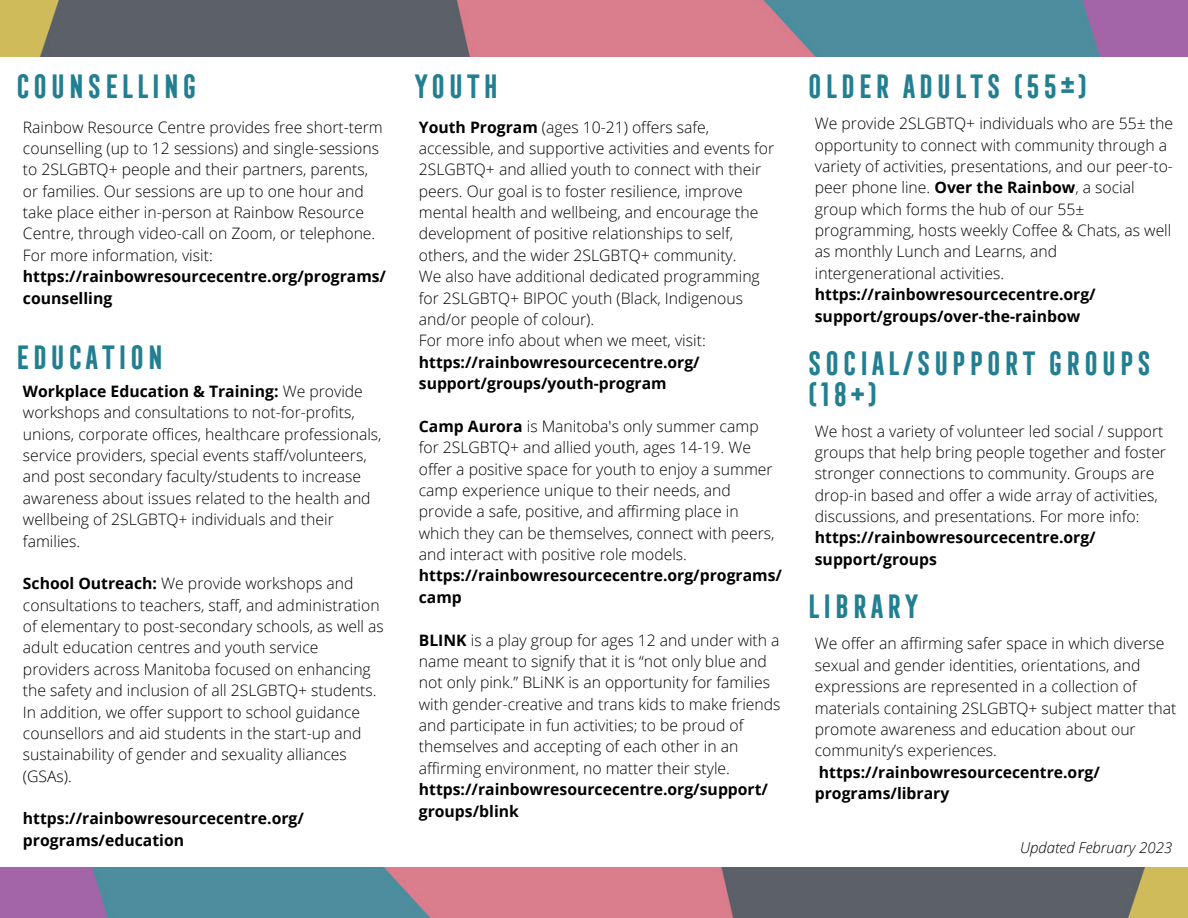
<style>
.page{position:relative;width:1188px;height:918px;background:#fff}
.page>*{position:absolute;margin:0;border:0;box-sizing:border-box;transform-origin:0 0}
.t1{font:700 31.05px/30.3px "Frontage Condensed";color:#227f91}
.t2{font:300 15.75px/21.3px "Open Sans";color:#000}
.t3{font:700 15.75px/21.3px "Open Sans";color:#000}
.t4{font:italic 300 15px "Open Sans";color:#000}
.s1{font-weight:700}
</style>
<div class="page">
<img style="left:0;top:0;width:1188px;height:56px">
<img style="left:0;top:868px;width:1188px;height:50px">
<h1 class="t1" style="left:13px;top:72px;width:186px">COUNSELLING</h1>
<h1 class="t1" style="left:412px;top:72px;width:89px">YOUTH</h1>
<p class="t2" style="left:23px;top:116px;width:361px">Rainbow Resource Centre provides free short-term counselling (up to 12 sessions) and single-sessions to 2SLGBTQ+ people and their partners, parents, or families. Our sessions are up to one hour and take place either in-person at Rainbow Resource Centre, through video-call on Zoom, or telephone.<br>For more information, visit:</p>
<p class="t3" style="left:23px;top:265px;width:365px">https://rainbowresourcecentre.org/programs/ counselling</p>
<h1 class="t1" style="left:13px;top:343px;width:152px">EDUCATION</h1>
<p class="t2" style="left:23px;top:380px;width:360px"><span class="s1">Workplace Education &amp; Training:</span> We provide workshops and consultations to not-for-profits, unions, corporate offices, healthcare professionals, service providers, special events staff/volunteers, and post secondary faculty/students to increase awareness about issues related to the health and wellbeing of 2SLGBTQ+ individuals and their families.</p>
<p class="t2" style="left:23px;top:572px;width:362px"><span class="s1">School Outreach:</span> We provide workshops and consultations to teachers, staff, and administration of elementary to post-secondary schools, as well as adult education centres and youth service providers across Manitoba focused on enhancing the safety and inclusion of all 2SLGBTQ+ students.<br>In addition, we offer support to school guidance counsellors and aid students in the start-up and sustainability of gender and sexuality alliances (GSAs).</p>
<p class="t3" style="left:23px;top:808px;width:282px">https://rainbowresourcecentre.org/ programs/education</p>
<p class="t2" style="left:419px;top:116px;width:357px"><span class="s1">Youth Program</span> (ages 10-21) offers safe, accessible, and supportive activities and events for 2SLGBTQ+ and allied youth to connect with their peers. Our goal is to foster resilience, improve mental health and wellbeing, and encourage the development of positive relationships to self, others, and the wider 2SLGBTQ+ community.<br>We also have additional dedicated programming for 2SLGBTQ+ BIPOC youth (Black, Indigenous and/or people of colour).<br>For more info about when we meet, visit:</p>
<p class="t3" style="left:419px;top:351px;width:282px">https://rainbowresourcecentre.org/ support/groups/youth-program</p>
<p class="t2" style="left:419px;top:415px;width:357px"><span class="s1">Camp Aurora</span> is Manitoba's only summer camp for 2SLGBTQ+ and allied youth, ages 14-19. We offer a positive space for youth to enjoy a summer camp experience unique to their needs, and provide a safe, positive, and affirming place in which they can be themselves, connect with peers, and interact with positive role models.</p>
<p class="t3" style="left:419px;top:565px;width:365px">https://rainbowresourcecentre.org/programs/ camp</p>
<p class="t2" style="left:419px;top:629px;width:363px"><span class="s1">BLINK</span> is a play group for ages 12 and under with a name meant to signify that it is “not only blue and not only pink.” BLiNK is an opportunity for families with gender-creative and trans kids to make friends and participate in fun activities; to be proud of themselves and accepting of each other in an affirming environment, no matter their style.</p>
<p class="t3" style="left:419px;top:778px;width:351px">https://rainbowresourcecentre.org/support/ groups/blink</p>
<h1 class="t1" style="left:805px;top:72px;width:284px">OLDER ADULTS (55±)</h1>
<p class="t2" style="left:815px;top:112px;width:360px">We provide 2SLGBTQ+ individuals who are 55± the opportunity to connect with community through a variety of activities, presentations, and our peer-to&shy;peer phone line. <span class="s1">Over the Rainbow</span>, a social group which forms the hub of our 55± programming, hosts weekly Coffee &amp; Chats, as well as monthly Lunch and Learns, and intergenerational activities.</p>
<p class="t3" style="left:815px;top:283px;width:282px">https://rainbowresourcecentre.org/ support/groups/over-the-rainbow</p>
<h1 class="t1" style="left:805px;top:349px;width:348px">SOCIAL/SUPPORT GROUPS (18+)</h1>
<p class="t2" style="left:815px;top:420px;width:353px">We host a variety of volunteer led social / support groups that help bring people together and foster stronger connections to community. Groups are drop-in based and offer a wide array of activities, discussions, and presentations. For more info:</p>
<p class="t3" style="left:815px;top:527px;width:282px">https://rainbowresourcecentre.org/ support/groups</p>
<h1 class="t1" style="left:805px;top:593px;width:115px">LIBRARY</h1>
<p class="t2" style="left:815px;top:633px;width:363px">We offer an affirming safer space in which diverse sexual and gender identities, orientations, and expressions are represented in a collection of materials containing 2SLGBTQ+ subject matter that promote awareness and education about our community’s experiences.</p>
<p class="t3" style="left:815px;top:761px;width:287px">https://rainbowresourcecentre.org/ programs/library</p>
<p class="t4" style="left:1020px;top:837px;width:154px">Updated February 2023</p>
</div>
